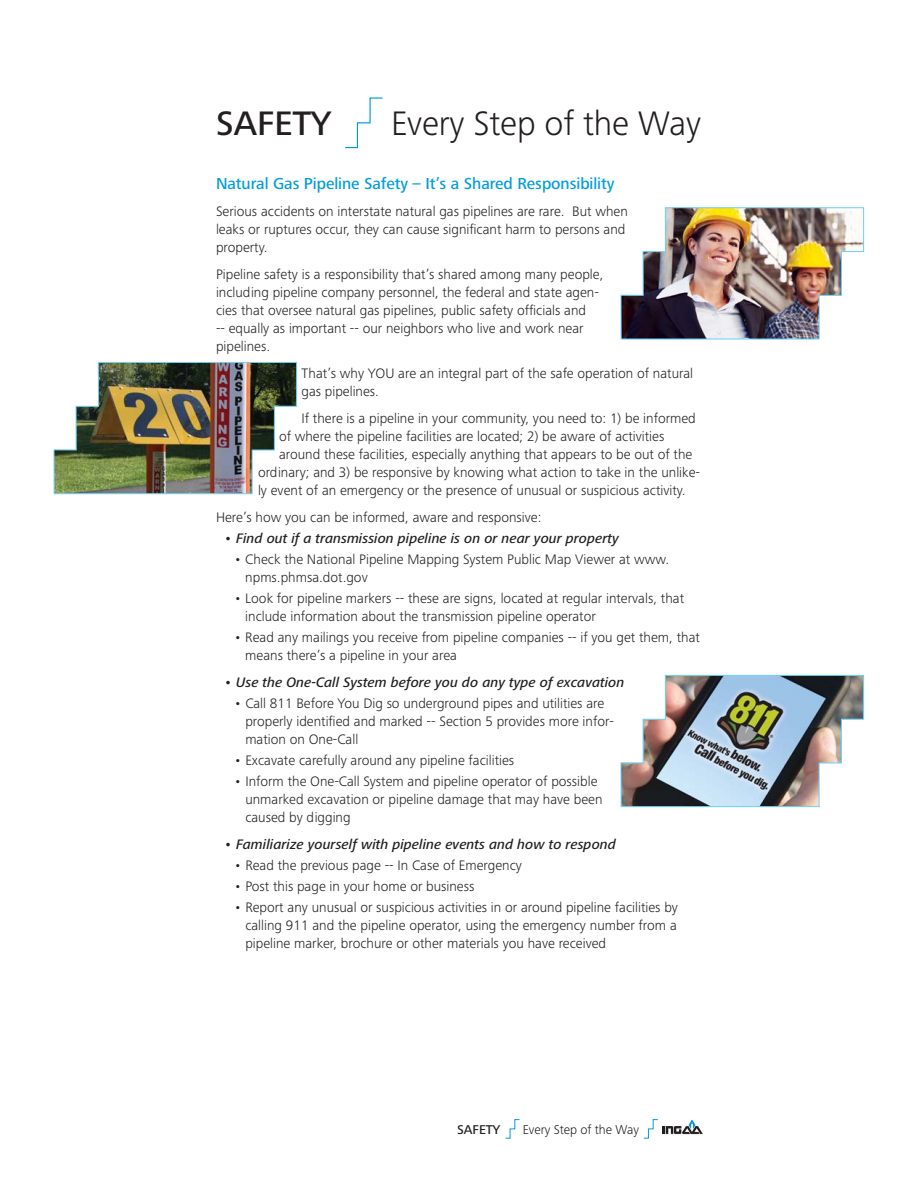
<style>
.page{position:relative;width:918px;height:1188px;background:#fff}
.page>*{position:absolute;margin:0;border:0;box-sizing:border-box;transform-origin:0 0}
.t1{font:300 35.25px "Frutiger Next Pro";letter-spacing:-.005em;color:#231f20}
.t2{font:500 35.25px "Frutiger Next Pro";color:#231f20}
.t3{font:500 16.5px "Frutiger Next Pro";letter-spacing:-.005em;color:#009ddc}
.t4{font:300 14.25px/18px "Frutiger Next Pro";color:#231f20}
.t5{font:italic 500 14.25px "Frutiger Next Pro";color:#231f20}
.t6{font:300 13.2px "Frutiger Next Pro";letter-spacing:-.005em;color:#231f20}
.t7{font:500 13.2px "Frutiger Next Pro";color:#231f20}
</style>
<div class="page">
<svg style="left:345px;top:97px;width:38px;height:52px"></svg>
<img style="left:620px;top:675px;width:244px;height:132px">
<img style="left:53px;top:362px;width:244px;height:132px">
<img style="left:620px;top:207px;width:244px;height:133px">
<svg style="left:505px;top:1119px;width:15px;height:20px"></svg>
<svg style="left:643px;top:1119px;width:60px;height:20px"></svg>
<h1 class="t2" style="left:216px;top:106px;width:117px">SAFETY</h1>
<h1 class="t1" style="left:391px;top:106px;width:312px">Every Step of the Way</h1>
<p class="t3" style="left:216px;top:176px;width:400px">Natural Gas Pipeline Safety – It’s a Shared Responsibility</p>
<p class="t4" style="left:216px;top:203px;width:413px">Serious accidents on interstate natural gas pipelines are rare. But when leaks or ruptures occur, they can cause significant harm to persons and property.</p>
<p class="t4" style="left:216px;top:266px;width:389px">Pipeline safety is a responsibility that’s shared among many people, including pipeline company personnel, the federal and state agen&shy;cies that oversee natural gas pipelines, public safety officials and<br>-- equally as important -- our neighbors who live and work near pipelines.</p>
<p class="t4" style="left:302px;top:365px;width:393px">That’s why YOU are an integral part of the safe operation of natural gas pipelines.</p>
<p class="t4" style="left:302px;top:410px;width:396px">If there is a pipeline in your community, you need to: 1) be informed</p>
<p class="t4" style="left:279px;top:428px;width:387px">of where the pipeline facilities are located; 2) be aware of activities</p>
<p class="t4" style="left:279px;top:446px;width:415px">around these facilities, especially anything that appears to be out of the</p>
<p class="t4" style="left:258px;top:464px;width:444px">ordinary; and 3) be responsive by knowing what action to take in the unlike-</p>
<p class="t4" style="left:258px;top:482px;width:429px">ly event of an emergency or the presence of unusual or suspicious activity.</p>
<p class="t4" style="left:216px;top:509px;width:327px">Here’s how you can be informed, aware and responsive:</p>
<p class="t5" style="left:224px;top:532px;width:396px">• Find out if a transmission pipeline is on or near your property</p>
<p class="t4" style="left:245px;top:551px;width:425px;text-indent:-11px">• Check the National Pipeline Mapping System Public Map Viewer at www. npms.phmsa.dot.gov</p>
<p class="t4" style="left:245px;top:590px;width:440px;text-indent:-11px">• Look for pipeline markers -- these are signs, located at regular intervals, that include information about the transmission pipeline operator</p>
<p class="t4" style="left:245px;top:629px;width:456px;text-indent:-11px">• Read any mailings you receive from pipeline companies -- if you get them, that means there’s a pipeline in your area</p>
<p class="t5" style="left:224px;top:676px;width:402px">• Use the One-Call System before you do any type of excavation</p>
<p class="t4" style="left:245px;top:695px;width:370px;text-indent:-11px">• Call 811 Before You Dig so underground pipes and utilities are properly identified and marked -- Section 5 provides more infor&shy;mation on One-Call</p>
<p class="t4" style="left:234px;top:752px;width:282px">• Excavate carefully around any pipeline facilities</p>
<p class="t4" style="left:245px;top:773px;width:359px;text-indent:-11px">• Inform the One-Call System and pipeline operator of possible unmarked excavation or pipeline damage that may have been caused by digging</p>
<p class="t5" style="left:224px;top:838px;width:394px">• Familiarize yourself with pipeline events and how to respond</p>
<p class="t4" style="left:234px;top:857px;width:289px">• Read the previous page -- In Case of Emergency</p>
<p class="t4" style="left:234px;top:878px;width:242px">• Post this page in your home or business</p>
<p class="t4" style="left:245px;top:899px;width:434px;text-align:justify;text-indent:-11px">• Report any unusual or suspicious activities in or around pipeline facilities by calling 911 and the pipeline operator, using the emergency number from a pipeline marker, brochure or other materials you have received</p>
<p class="t7" style="left:457px;top:1123px;width:45px">SAFETY</p>
<p class="t6" style="left:523px;top:1123px;width:118px">Every Step of the Way</p>
</div>
